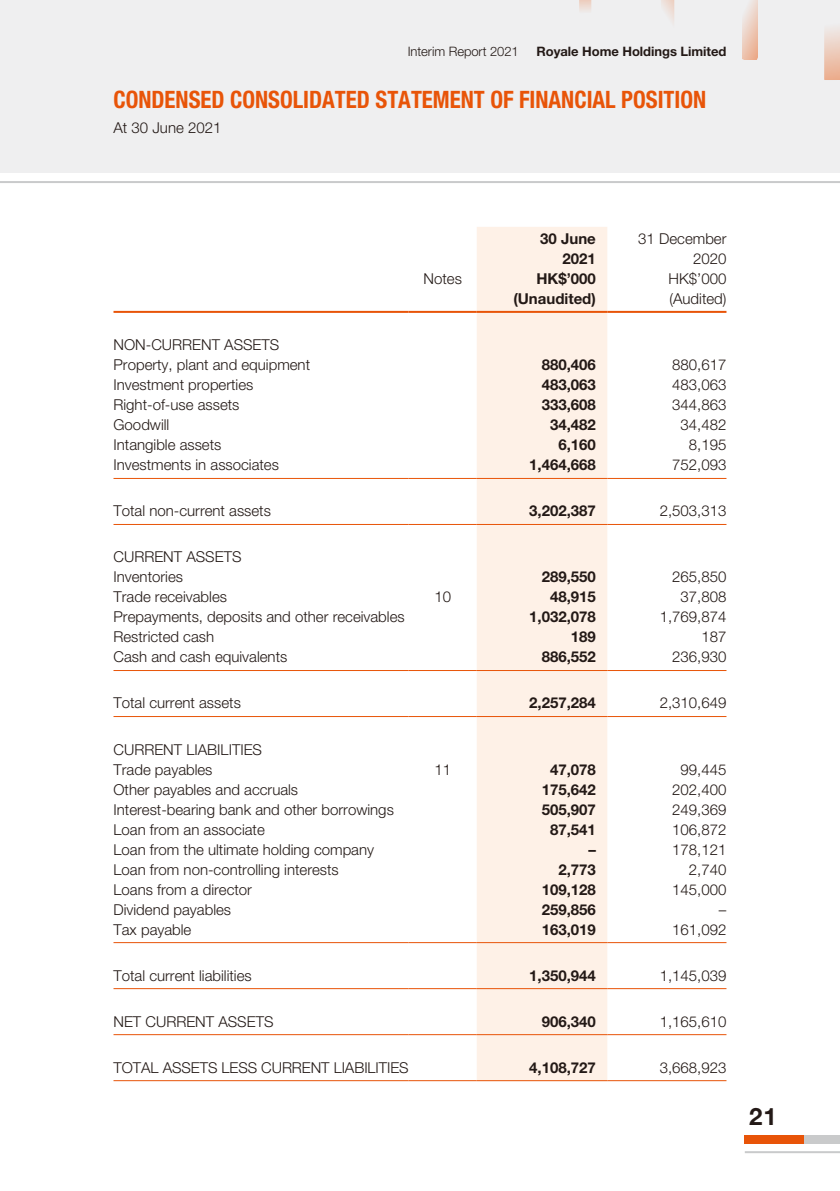
<style>
.page{position:relative;width:840px;height:1191px;background:#fff}
.page>*{position:absolute;margin:0;border:0;box-sizing:border-box;transform-origin:0 0}
.t1{font:700 condensed 24px "Helvetica Neue LT Std";color:#e85408;scale:.95 1}
.t2{font:700 24px "Helvetica Neue LT Std";color:#231916}
.t3{font:300 15px/20px "Helvetica Neue LT Std";color:#231916}
.t4{font:700 15px/20px "Helvetica Neue LT Std";color:#231916;text-align:right}
.t5{font:700 13px "Helvetica Neue LT Std";letter-spacing:-.005em;color:#231916}
.t6{font:300 13px "Helvetica Neue LT Std";letter-spacing:-.005em;color:#231916}
</style>
<div class="page">
<div style="left:0;top:0;width:839px;height:173px;background:#efeff0"></div>
<hr style="left:0;top:181px;width:839px;height:2px;background:#c9cacb">
<svg style="left:824px;top:28px;width:15px;height:52px"></svg>
<svg style="left:742px;top:0;width:14px;height:59px"></svg>
<svg style="left:661px;top:0;width:13px;height:23px"></svg>
<svg style="left:579px;top:0;width:12px;height:11px"></svg>
<hr style="left:744px;top:1151px;width:95px;height:2px;background:#c9cacb">
<div style="left:784px;top:1135px;width:55px;height:8px;background:#c9cacb"></div>
<div style="left:744px;top:1135px;width:59px;height:8px;background:#e85408"></div>
<div style="left:476px;top:227px;width:131px;height:853px;background:#fef1e7"></div>
<hr style="left:113px;top:311px;width:295px;height:2px;background:#e85408">
<hr style="left:408px;top:311px;width:68px;height:2px;background:#e85408">
<hr style="left:476px;top:311px;width:131px;height:2px;background:#e85408">
<hr style="left:607px;top:311px;width:119px;height:2px;background:#e85408">
<hr style="left:113px;top:478px;width:295px;height:1px;background:#e85408">
<hr style="left:408px;top:478px;width:68px;height:1px;background:#e85408">
<hr style="left:476px;top:478px;width:131px;height:1px;background:#e85408">
<hr style="left:607px;top:478px;width:119px;height:1px;background:#e85408">
<hr style="left:113px;top:524px;width:295px;height:1px;background:#e85408">
<hr style="left:408px;top:524px;width:68px;height:1px;background:#e85408">
<hr style="left:476px;top:524px;width:131px;height:1px;background:#e85408">
<hr style="left:607px;top:524px;width:119px;height:1px;background:#e85408">
<hr style="left:113px;top:670px;width:295px;height:1px;background:#e85408">
<hr style="left:408px;top:670px;width:68px;height:1px;background:#e85408">
<hr style="left:476px;top:670px;width:131px;height:1px;background:#e85408">
<hr style="left:607px;top:670px;width:119px;height:1px;background:#e85408">
<hr style="left:113px;top:716px;width:295px;height:1px;background:#e85408">
<hr style="left:408px;top:716px;width:68px;height:1px;background:#e85408">
<hr style="left:476px;top:716px;width:131px;height:1px;background:#e85408">
<hr style="left:607px;top:716px;width:119px;height:1px;background:#e85408">
<hr style="left:113px;top:942px;width:295px;height:1px;background:#e85408">
<hr style="left:408px;top:942px;width:68px;height:1px;background:#e85408">
<hr style="left:476px;top:942px;width:131px;height:1px;background:#e85408">
<hr style="left:607px;top:942px;width:119px;height:1px;background:#e85408">
<hr style="left:113px;top:988px;width:295px;height:1px;background:#e85408">
<hr style="left:408px;top:988px;width:68px;height:1px;background:#e85408">
<hr style="left:476px;top:988px;width:131px;height:1px;background:#e85408">
<hr style="left:607px;top:988px;width:119px;height:1px;background:#e85408">
<hr style="left:113px;top:1034px;width:295px;height:1px;background:#e85408">
<hr style="left:408px;top:1034px;width:68px;height:1px;background:#e85408">
<hr style="left:476px;top:1034px;width:131px;height:1px;background:#e85408">
<hr style="left:607px;top:1034px;width:119px;height:1px;background:#e85408">
<hr style="left:113px;top:1080px;width:295px;height:1px;background:#e85408">
<hr style="left:408px;top:1080px;width:68px;height:1px;background:#e85408">
<hr style="left:476px;top:1080px;width:131px;height:1px;background:#e85408">
<hr style="left:607px;top:1080px;width:119px;height:1px;background:#e85408">
<p class="t6" style="left:407px;top:44px;width:113px">Interim Report 2021</p>
<p class="t5" style="left:536px;top:43px;width:191px">Royale Home Holdings Limited</p>
<h1 class="t1" style="left:113px;top:85px;width:625px">CONDENSED CONSOLIDATED STATEMENT OF FINANCIAL POSITION</h1>
<p class="t3" style="left:113px;top:118px;width:109px">At 30 June 2021</p>
<p class="t4" style="left:540px;top:229px;width:57px">30 June<br>2021</p>
<p class="t3" style="left:638px;top:229px;width:90px;text-align:right">31 December<br>2020</p>
<p class="t3" style="left:113px;top:335px;width:198px">NON-CURRENT ASSETS<br>Property, plant and equipment</p>
<p class="t3" style="left:423px;top:269px;width:40px">Notes</p>
<p class="t4" style="left:536px;top:269px;width:61px">HK$’000</p>
<p class="t3" style="left:668px;top:269px;width:59px">HK$’000</p>
<p class="t4" style="left:513px;top:289px;width:84px">(Unaudited)</p>
<p class="t3" style="left:669px;top:289px;width:58px">(Audited)</p>
<p class="t4" style="left:541px;top:355px;width:56px">880,406</p>
<p class="t3" style="left:671px;top:355px;width:56px">880,617</p>
<p class="t3" style="left:113px;top:375px;width:141px">Investment properties</p>
<p class="t4" style="left:541px;top:375px;width:56px">483,063</p>
<p class="t3" style="left:671px;top:375px;width:56px">483,063</p>
<p class="t3" style="left:113px;top:395px;width:127px">Right-of-use assets</p>
<p class="t4" style="left:541px;top:395px;width:56px">333,608</p>
<p class="t3" style="left:671px;top:395px;width:56px">344,863</p>
<p class="t3" style="left:113px;top:415px;width:57px">Goodwill</p>
<p class="t4" style="left:549px;top:415px;width:47px">34,482</p>
<p class="t3" style="left:680px;top:415px;width:47px">34,482</p>
<p class="t3" style="left:113px;top:435px;width:109px">Intangible assets</p>
<p class="t4" style="left:558px;top:435px;width:39px">6,160</p>
<p class="t3" style="left:688px;top:435px;width:39px">8,195</p>
<p class="t3" style="left:113px;top:455px;width:167px">Investments in associates</p>
<p class="t4" style="left:529px;top:455px;width:68px">1,464,668</p>
<p class="t3" style="left:671px;top:455px;width:56px">752,093</p>
<p class="t3" style="left:113px;top:501px;width:159px">Total non-current assets</p>
<p class="t4" style="left:529px;top:501px;width:68px">3,202,387</p>
<p class="t3" style="left:659px;top:501px;width:68px">2,503,313</p>
<p class="t3" style="left:113px;top:547px;width:129px">CURRENT ASSETS<br>Inventories</p>
<p class="t4" style="left:541px;top:567px;width:56px">289,550</p>
<p class="t3" style="left:671px;top:567px;width:56px">265,850</p>
<p class="t3" style="left:113px;top:587px;width:115px">Trade receivables</p>
<p class="t3" style="left:434px;top:587px;width:18px">10</p>
<p class="t4" style="left:549px;top:587px;width:47px">48,915</p>
<p class="t3" style="left:680px;top:587px;width:47px">37,808</p>
<p class="t3" style="left:113px;top:607px;width:292px">Prepayments, deposits and other receivables</p>
<p class="t4" style="left:529px;top:607px;width:68px">1,032,078</p>
<p class="t3" style="left:659px;top:607px;width:68px">1,769,874</p>
<p class="t3" style="left:113px;top:627px;width:102px">Restricted cash</p>
<p class="t4" style="left:570px;top:627px;width:27px">189</p>
<p class="t3" style="left:701px;top:627px;width:27px">187</p>
<p class="t3" style="left:113px;top:647px;width:175px">Cash and cash equivalents</p>
<p class="t4" style="left:541px;top:647px;width:56px">886,552</p>
<p class="t3" style="left:671px;top:647px;width:56px">236,930</p>
<p class="t3" style="left:113px;top:693px;width:129px">Total current assets</p>
<p class="t4" style="left:529px;top:693px;width:68px">2,257,284</p>
<p class="t3" style="left:659px;top:693px;width:68px">2,310,649</p>
<p class="t3" style="left:113px;top:739px;width:150px">CURRENT LIABILITIES<br>Trade payables</p>
<p class="t3" style="left:434px;top:759px;width:18px">11</p>
<p class="t4" style="left:549px;top:759px;width:47px">47,078</p>
<p class="t3" style="left:680px;top:759px;width:47px">99,445</p>
<p class="t3" style="left:113px;top:779px;width:186px">Other payables and accruals</p>
<p class="t4" style="left:541px;top:779px;width:56px">175,642</p>
<p class="t3" style="left:671px;top:779px;width:56px">202,400</p>
<p class="t3" style="left:113px;top:799px;width:282px">Interest-bearing bank and other borrowings</p>
<p class="t4" style="left:541px;top:799px;width:56px">505,907</p>
<p class="t3" style="left:671px;top:799px;width:56px">249,369</p>
<p class="t3" style="left:113px;top:819px;width:153px">Loan from an associate</p>
<p class="t4" style="left:549px;top:819px;width:47px">87,541</p>
<p class="t3" style="left:671px;top:819px;width:56px">106,872</p>
<p class="t3" style="left:113px;top:839px;width:262px">Loan from the ultimate holding company</p>
<p class="t4" style="left:588px;top:839px;width:9px">–</p>
<p class="t3" style="left:671px;top:839px;width:56px">178,121</p>
<p class="t3" style="left:113px;top:859px;width:227px">Loan from non-controlling interests</p>
<p class="t4" style="left:558px;top:859px;width:39px">2,773</p>
<p class="t3" style="left:688px;top:859px;width:39px">2,740</p>
<p class="t3" style="left:113px;top:879px;width:140px">Loans from a director</p>
<p class="t4" style="left:541px;top:879px;width:56px">109,128</p>
<p class="t3" style="left:671px;top:879px;width:56px">145,000</p>
<p class="t3" style="left:113px;top:899px;width:119px">Dividend payables</p>
<p class="t4" style="left:541px;top:899px;width:56px">259,856</p>
<p class="t3" style="left:718px;top:899px;width:9px">–</p>
<p class="t3" style="left:113px;top:919px;width:79px">Tax payable</p>
<p class="t4" style="left:541px;top:919px;width:56px">163,019</p>
<p class="t3" style="left:671px;top:919px;width:56px">161,092</p>
<p class="t3" style="left:113px;top:965px;width:140px">Total current liabilities</p>
<p class="t4" style="left:529px;top:965px;width:68px">1,350,944</p>
<p class="t3" style="left:659px;top:965px;width:68px">1,145,039</p>
<p class="t3" style="left:113px;top:1011px;width:161px">NET CURRENT ASSETS</p>
<p class="t4" style="left:541px;top:1011px;width:56px">906,340</p>
<p class="t3" style="left:659px;top:1011px;width:68px">1,165,610</p>
<p class="t3" style="left:113px;top:1057px;width:296px">TOTAL ASSETS LESS CURRENT LIABILITIES</p>
<p class="t4" style="left:529px;top:1057px;width:68px">4,108,727</p>
<p class="t3" style="left:659px;top:1057px;width:68px">3,668,923</p>
<h1 class="t2" style="left:748px;top:1101px;width:29px">21</h1>
</div>
